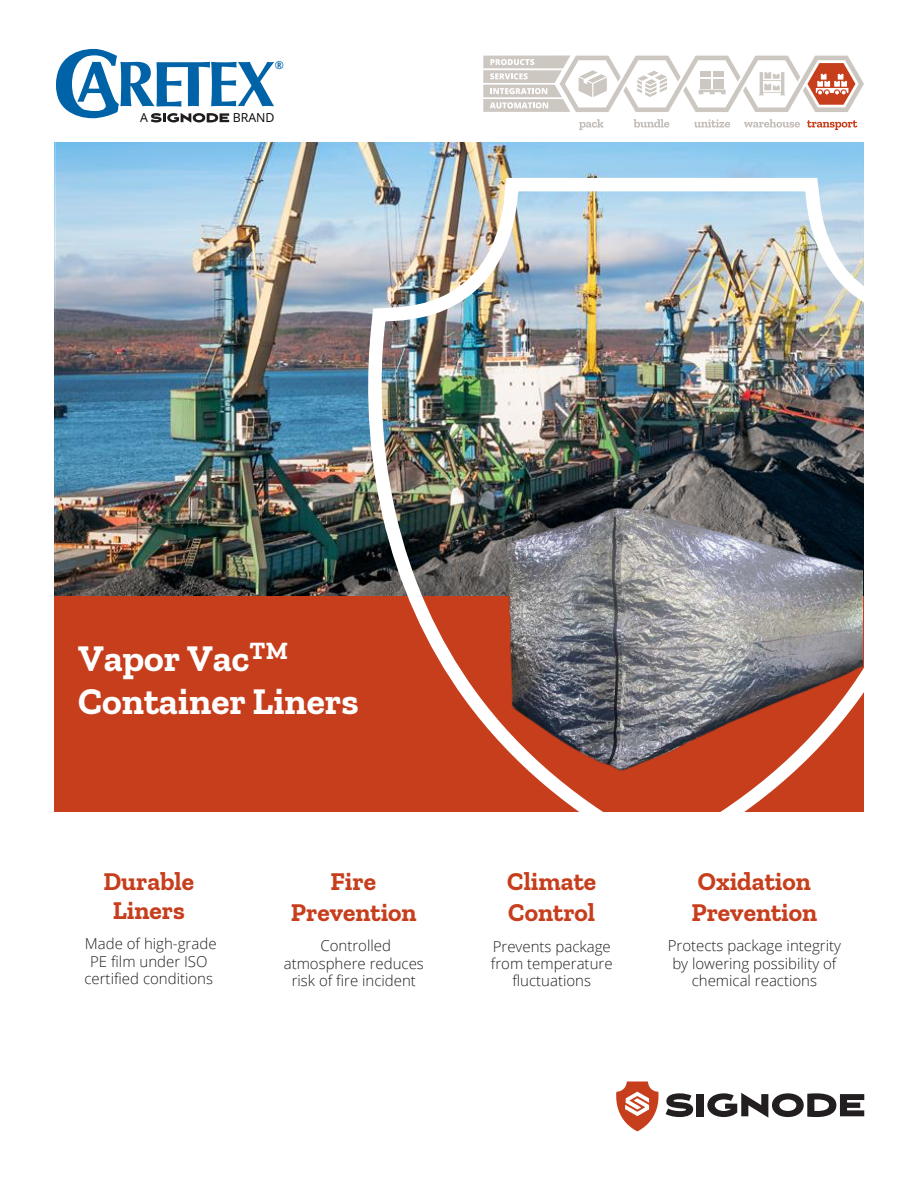
<style>
.page{position:relative;width:918px;height:1188px;background:#fff}
.page>*{position:absolute;margin:0;border:0;box-sizing:border-box;transform-origin:0 0}
.t1{font:700 37.5px/43.5px "Zilla Slab";color:#fff}
.t2{font:700 25.5px/30.6px "Zilla Slab";color:#c63e1c;text-align:center}
.t3{font:300 15px/17.2px "Open Sans";color:#231f20;text-align:center}
.t4{font:12.45px "Open Sans";letter-spacing:.005em;color:#040503}
.t5{font:600 10.95px "Open Sans";color:#0163a7}
</style>
<div class="page">
<svg style="left:616px;top:1082px;width:43px;height:49px"></svg>
<svg style="left:666px;top:1093px;width:27px;height:24px"></svg>
<div style="left:697px;top:1094px;width:7px;height:22px;background:#231f20"></div>
<svg style="left:707px;top:1093px;width:157px;height:25px"></svg>
<div style="left:54px;top:596px;width:810px;height:216px;background:#c63e1c"></div>
<svg style="left:56px;top:49px;width:218px;height:74px"></svg>
<svg style="left:807px;top:120px;width:50px;height:10px"></svg>
<svg style="left:744px;top:119px;width:56px;height:9px"></svg>
<svg style="left:694px;top:119px;width:36px;height:9px"></svg>
<svg style="left:634px;top:119px;width:35px;height:9px"></svg>
<svg style="left:579px;top:119px;width:24px;height:11px"></svg>
<svg style="left:483px;top:56px;width:381px;height:56px"></svg>
<img style="left:54px;top:143px;width:809px;height:452px">
<img style="left:355px;top:170px;width:509px;height:642px">
<img style="left:481px;top:498px;width:382px;height:274px">
<p class="t5" style="left:275px;top:58px;width:11px">®</p>
<p class="t4" style="left:140px;top:109px;width:9px">A</p>
<p class="t4" style="left:233px;top:109px;width:44px">BRAND</p>
<h1 class="t1" style="left:78px;top:637px;width:282px">Vapor Vac<sup>TM<br></sup>Container Liners</h1>
<h2 class="t2" style="left:104px;top:868px;width:92px;line-height:28.5px">Durable<br>Liners</h2>
<p class="t3" style="left:84px;top:935px;width:134px">Made of high-grade<br>PE film under ISO certified conditions</p>
<h2 class="t2" style="left:291px;top:867px;width:127px">Fire<br>Prevention</h2>
<p class="t3" style="left:284px;top:937px;width:142px">Controlled atmosphere reduces risk of fire incident</p>
<h2 class="t2" style="left:507px;top:867px;width:91px;text-align:left">Climate<br>Control</h2>
<p class="t3" style="left:491px;top:937px;width:123px">Prevents package from temperature fluctuations</p>
<h2 class="t2" style="left:691px;top:867px;width:127px;text-align:left">Oxidation<br>Prevention</h2>
<p class="t3" style="left:668px;top:937px;width:175px">Protects package integrity by lowering possibility of chemical reactions</p>
</div>
